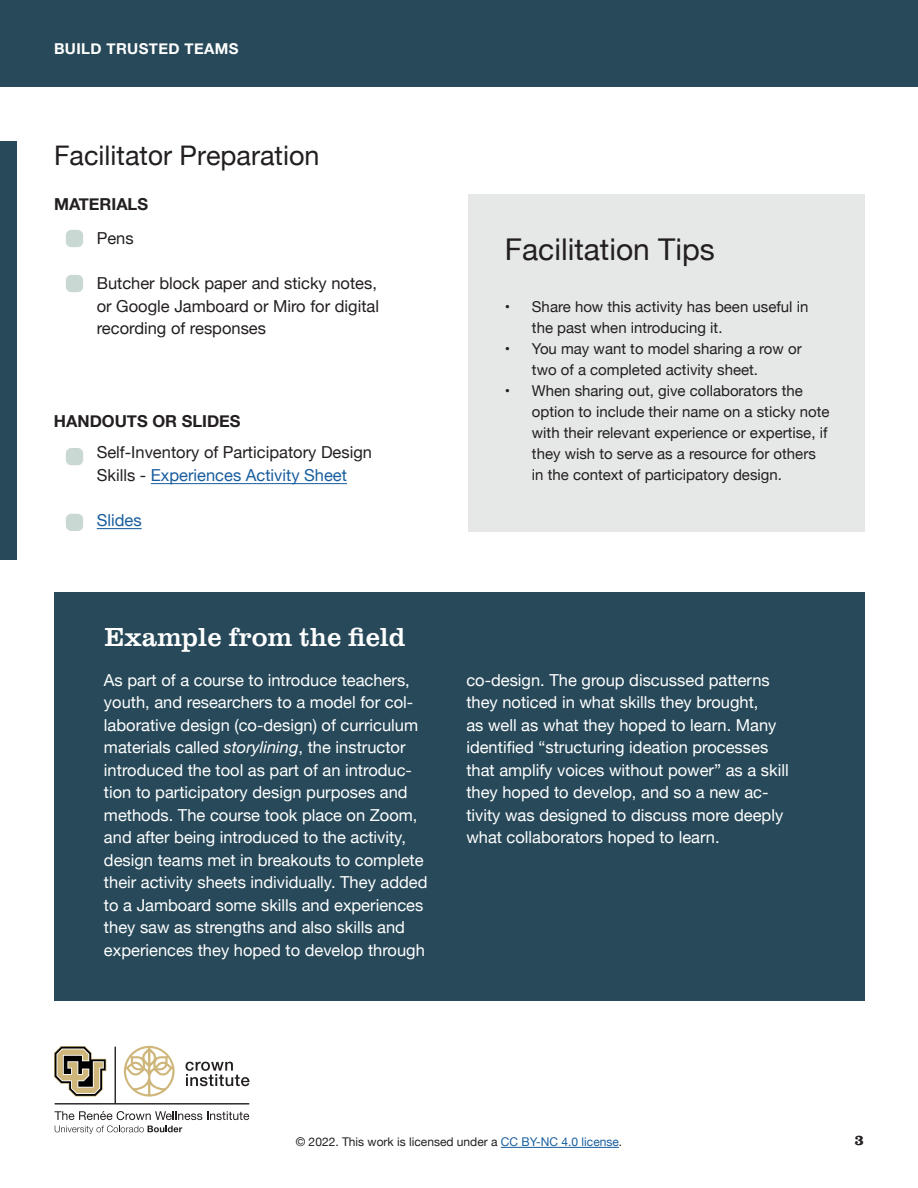
<style>
.page{position:relative;width:918px;height:1188px;background:#fff}
.page>*{position:absolute;margin:0;border:0;box-sizing:border-box;transform-origin:0 0}
.t1{font:30px "Helvetica Neue";color:#231f20}
.Headline___Small{font:27px "Helvetica Neue";color:#231f20}
.Headline_-_Large{font:27px "Clarendon URW";color:#fff}
.Body_Copy{font:16.5px/22.5px "Helvetica Neue";color:#fff}
.Body_Copy-2{font:16.5px/22.5px "Helvetica Neue";color:#231f20}
.Headline___Small-2{font:700 16.5px "Helvetica Neue";color:#231f20}
.Body_Copy-3{font:16.5px "Helvetica Neue";color:#175d9e}
.t2{font:15px/21px "Helvetica Neue";color:#231f20}
.t3{font:700 15px "Helvetica Neue";letter-spacing:.025em;color:#fff}
.Page_Number{font:700 15px "Clarendon URW";color:#231f20}
.t4{font:12px "Helvetica Neue";color:#231f20}
.s1{font-family:"Arial"}
.s2{color:#175d9e}
.s3{font-style:italic}
</style>
<div class="page">
<div style="left:0;top:0;width:918px;height:86px;background:#274959"></div>
<hr style="left:501px;top:1147px;width:118px;height:1px;background:#175d9e">
<svg style="left:55px;top:1111px;width:194px;height:23px"></svg>
<svg style="left:54px;top:1046px;width:52px;height:51px"></svg>
<hr style="left:115px;top:1047px;width:1px;height:57px;background:#231f20">
<hr style="left:55px;top:1104px;width:194px;height:1px;background:#231f20">
<svg style="left:186px;top:1062px;width:63px;height:24px"></svg>
<svg style="left:124px;top:1046px;width:51px;height:51px"></svg>
<div style="left:0;top:141px;width:17px;height:418px;background:#274959"></div>
<div style="left:66px;top:230px;width:17px;height:17px;background:#c9d8d3;border-radius:5px"></div>
<div style="left:66px;top:275px;width:17px;height:17px;background:#c9d8d3;border-radius:5px"></div>
<div style="left:66px;top:448px;width:17px;height:17px;background:#c9d8d3;border-radius:5px"></div>
<div style="left:469px;top:194px;width:396px;height:338px;background:#e5e8e7"></div>
<div style="left:66px;top:514px;width:17px;height:17px;background:#c9d8d3;border-radius:5px"></div>
<div style="left:54px;top:592px;width:811px;height:409px;background:#274959"></div>
<hr style="left:151px;top:483px;width:196px;height:1px;background:#175d9e">
<hr style="left:97px;top:528px;width:45px;height:1px;background:#175d9e">
<p class="t3" style="left:54px;top:37px;width:186px">BUILD TRUSTED TEAMS</p>
<p class="Headline___Small" style="left:54px;top:136px;width:267px">Facilitat<span class="s1">o</span>r Preparation</p>
<p class="Headline___Small-2" style="left:54px;top:191px;width:96px">MATERIALS</p>
<p class="Body_Copy-2" style="left:97px;top:228px;width:38px">Pens</p>
<p class="Body_Copy-2" style="left:97px;top:273px;width:284px">Butcher block paper and sticky notes, or Google Jamboard or Miro for digital recording of responses</p>
<p class="Headline___Small-2" style="left:54px;top:408px;width:188px">HANDOUTS OR SLIDES</p>
<p class="Body_Copy-2" style="left:97px;top:442px;width:277px">Self-Inventory of Participatory Design<br>Skills - <span class="s2">Experiences Activity Sheet</span></p>
<p class="Body_Copy-3" style="left:97px;top:508px;width:46px">Slides</p>
<p class="t1" style="left:505px;top:228px;width:211px">Facilitation Tips</p>
<p class="t2" style="left:532px;top:297px;width:278px;text-indent:-27px">• Share how this activity has been useful in the past when introducing it.</p>
<p class="t2" style="left:532px;top:339px;width:271px;text-indent:-27px">• You may want to model sharing a row or two of a completed activity sheet.</p>
<p class="t2" style="left:532px;top:381px;width:299px;text-indent:-27px">• When sharing out, give collaborators the option to include their name on a sticky note with their relevant experience or expertise, if they wish to serve as a resource for others in the context of participatory design.</p>
<p class="Headline_-_Large" style="left:104px;top:617px;width:303px">Example from the field</p>
<p class="Body_Copy" style="left:104px;top:670px;width:325px">As part of a course to introduce teachers, youth, and researchers to a model for col&shy;laborative design (co-design) of curriculum materials called <span class="s3">storylining</span>, the instructor introduced the tool as part of an introduc&shy;tion to participatory design purposes and methods. The course took place on Zoom, and after being introduced to the activity, design teams met in breakouts to complete their activity sheets individually. They added to a Jamboard some skills and experiences they saw as strengths and also skills and experiences they hoped to develop through</p>
<p class="Body_Copy" style="left:466px;top:670px;width:324px">co-design. The group discussed patterns they noticed in what skills they brought,<br>as well as what they hoped to learn. Many identified “structuring ideation processes that amplify voices without power” as a skill they hoped to develop, and so a new ac&shy;tivity was designed to discuss more deeply what collaborators hoped to learn.</p>
<p class="t4" style="left:296px;top:1133px;width:328px">©️ 2022. This work is licensed under a <span class="s2">CC BY-NC 4.0 license</span>.</p>
<p class="Page_Number" style="left:855px;top:1129px;width:11px">3</p>
</div>
